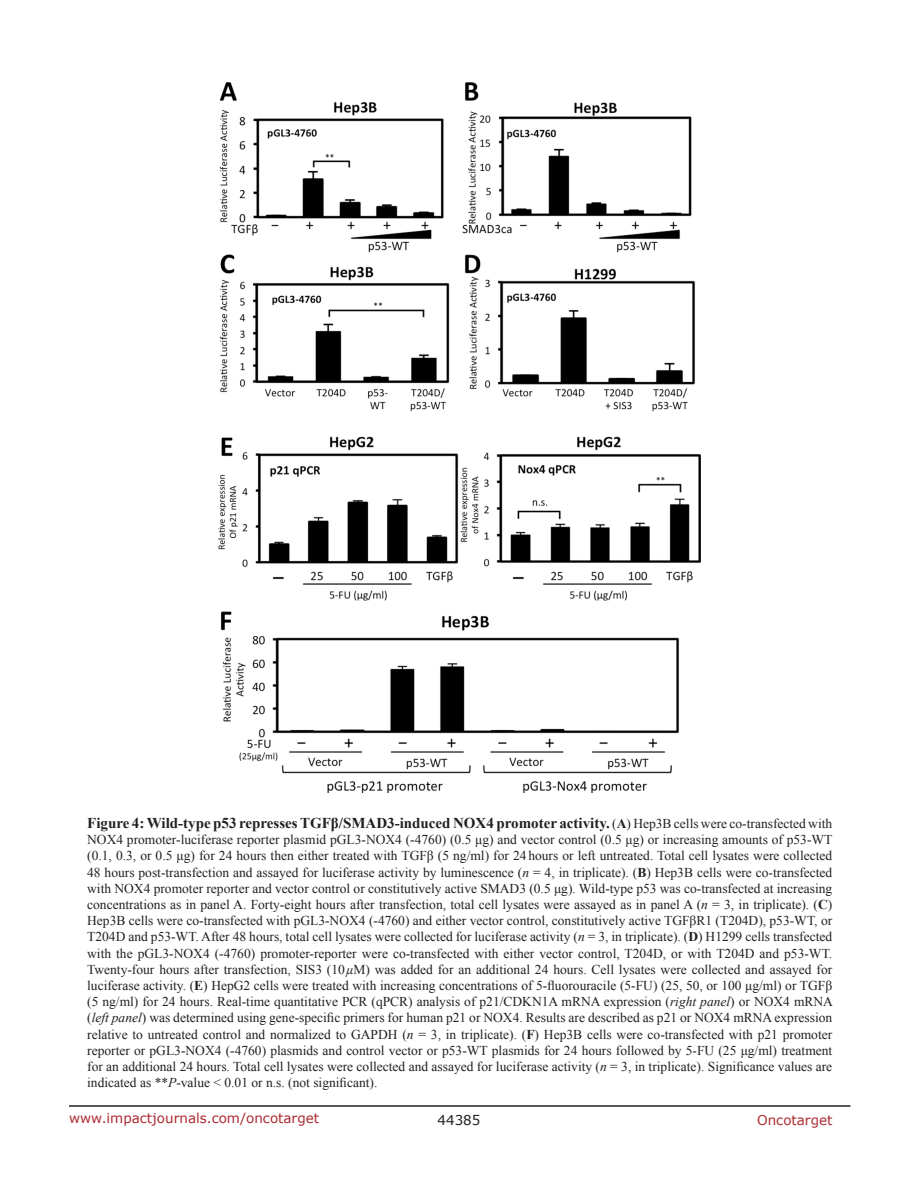
<style>
.page{position:relative;width:918px;height:1188px;background:#fff}
.page>*{position:absolute;margin:0;border:0;box-sizing:border-box;transform-origin:0 0}
.FigureText{font:700 15px "Times New Roman";color:#231f20}
.FigureText-2{font:13.5px/16.2px "Times New Roman";color:#231f20;text-align:justify}
.t1{font:13.5px "Verdana";color:#ac2b31}
.t2{font:13.5px "Verdana";color:#231f20}
.s1{font-weight:400;font-size:13.5px}
.s2{font-size:13.5px}
.s3{font-style:italic}
.s4{font-weight:700}
</style>
<div class="page">
<hr style="left:69px;top:1105px;width:781px;height:2px;background:#231f20">
<img style="left:219px;top:82px;width:482px;height:710px">
<p class="FigureText" style="left:87px;top:813px;width:747px">Figure 4: Wild-type p53 represses TGFβ/SMAD3-induced NOX4 promoter activity. <span class="s1">(</span><span class="s2">A</span><span class="s1">) Hep3B cells were co-transfected with</span></p>
<p class="FigureText-2" style="left:87px;top:831px;width:747px">NOX4 promoter-luciferase reporter plasmid pGL3-NOX4 (-4760) (0.5 μg) and vector control (0.5 μg) or increasing amounts of p53-WT (0.1, 0.3, or 0.5 μg) for 24 hours then either treated with TGFβ (5 ng/ml) for 24 hours or left untreated. Total cell lysates were collected 48 hours post-transfection and assayed for luciferase activity by luminescence (<span class="s3">n</span> = 4, in triplicate). (<span class="s4">B</span>) Hep3B cells were co-transfected with NOX4 promoter reporter and vector control or constitutively active SMAD3 (0.5 μg). Wild-type p53 was co-transfected at increasing concentrations as in panel A. Forty-eight hours after transfection, total cell lysates were assayed as in panel A (<span class="s3">n</span> = 3, in triplicate). (<span class="s4">C</span>)<br>Hep3B cells were co-transfected with pGL3-NOX4 (-4760) and either vector control, constitutively active TGFβR1 (T204D), p53-WT, or T204D and p53-WT. After 48 hours, total cell lysates were collected for luciferase activity (<span class="s3">n</span> = 3, in triplicate). (<span class="s4">D</span>) H1299 cells transfected with the pGL3-NOX4 (-4760) promoter-reporter were co-transfected with either vector control, T204D, or with T204D and p53-WT.<br>Twenty-four hours after transfection, SIS3 (10<span class="s3">μ</span>M) was added for an additional 24 hours. Cell lysates were collected and assayed for luciferase activity. (<span class="s4">E</span>) HepG2 cells were treated with increasing concentrations of 5-fluorouracile (5-FU) (25, 50, or 100 μg/ml) or TGFβ (5 ng/ml) for 24 hours. Real-time quantitative PCR (qPCR) analysis of p21/CDKN1A mRNA expression (<span class="s3">right panel</span>) or NOX4 mRNA (<span class="s3">left panel</span>) was determined using gene-specific primers for human p21 or NOX4. Results are described as p21 or NOX4 mRNA expression relative to untreated control and normalized to GAPDH (<span class="s3">n</span> = 3, in triplicate). (<span class="s4">F</span>) Hep3B cells were co-transfected with p21 promoter reporter or pGL3-NOX4 (-4760) plasmids and control vector or p53-WT plasmids for 24 hours followed by 5-FU (25 μg/ml) treatment for an additional 24 hours. Total cell lysates were collected and assayed for luciferase activity (<span class="s3">n</span> = 3, in triplicate). Significance values are indicated as **<span class="s3">P</span>-value &lt; 0.01 or n.s. (not significant).</p>
<p class="t1" style="left:69px;top:1109px;width:252px">www.impactjournals.com/oncotarget</p>
<p class="t2" style="left:438px;top:1111px;width:44px">44385</p>
<p class="t1" style="left:757px;top:1111px;width:77px">Oncotarget</p>
</div>
